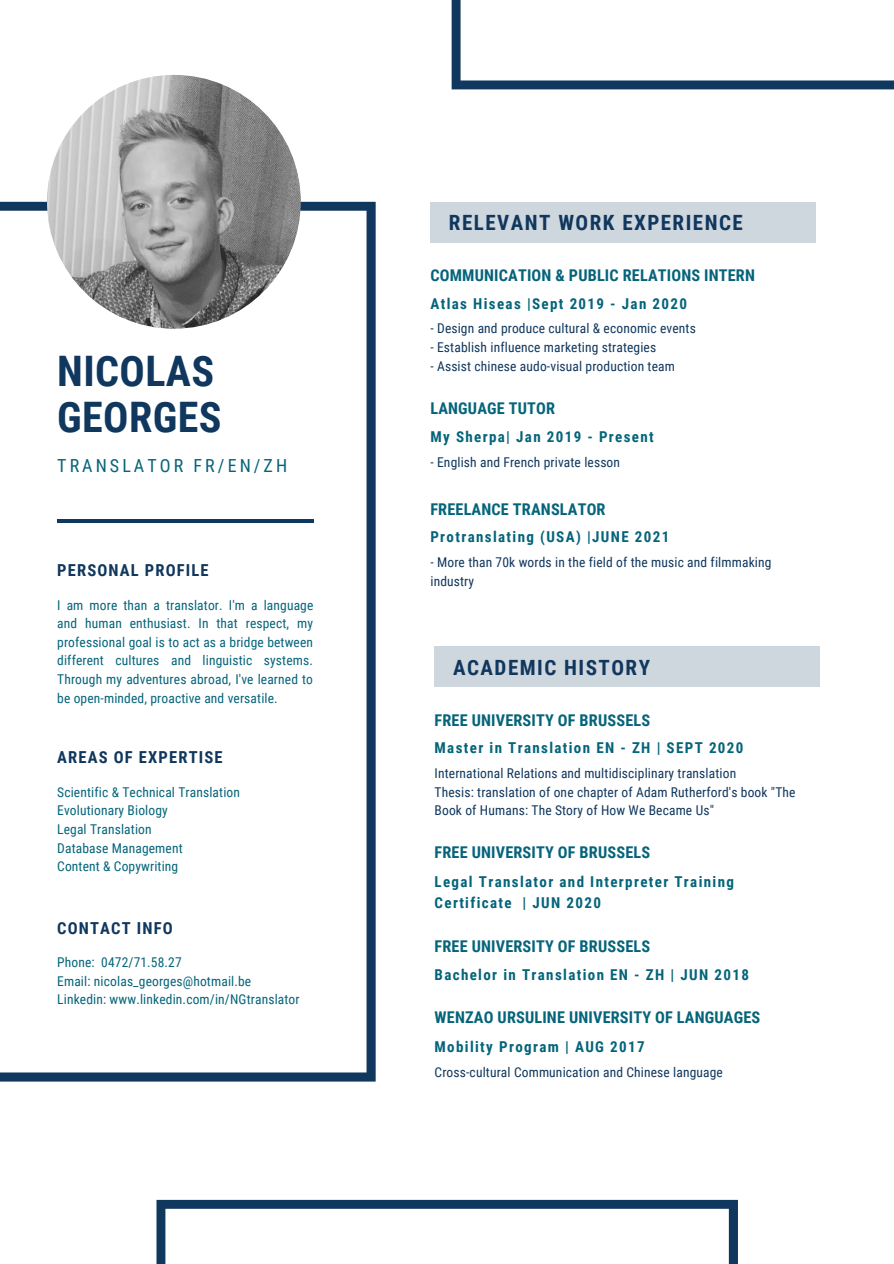
<style>
.page{position:relative;width:894px;height:1264px;background:#fff}
.page>*{position:absolute;margin:0;border:0;box-sizing:border-box;transform-origin:0 0}
.t1{font:700 42px "Roboto Condensed";letter-spacing:.01em;color:#10375d}
.t2{font:700 21px "Roboto Condensed";letter-spacing:.07em;color:#10375d}
.t3{font:18px "Roboto Condensed";letter-spacing:.17em;color:#05647a}
.t4{font:700 16.5px "Roboto Condensed";letter-spacing:.07em;color:#10375d}
.t5{font:700 16.2px "Roboto Condensed";letter-spacing:.01em;color:#05647a}
.t6{font:700 15px "Roboto Condensed";letter-spacing:.09em;color:#05647a}
.t7{font:13.5px/18.6px "Roboto Condensed";letter-spacing:.01em;color:#05647a;text-align:justify}
.t8{font:13.5px/18.6px "Roboto Condensed";letter-spacing:.01em;color:#10375d}
</style>
<div class="page">
<div style="left:430px;top:202px;width:385px;height:40px;background:#cfd7de"></div>
<svg style="left:0;top:202px;width:375px;height:879px"></svg>
<hr style="left:57px;top:519px;width:257px;height:3px;background:#10375d">
<div style="left:434px;top:646px;width:385px;height:40px;background:#cfd7de"></div>
<img style="left:47px;top:75px;width:254px;height:254px;border-radius:50%">
<svg style="left:451px;top:0;width:442px;height:89px"></svg>
<svg style="left:156px;top:1199px;width:581px;height:64px"></svg>
<p class="t1" style="left:57px;top:347px;width:158px">NICOLAS</p>
<p class="t1" style="left:57px;top:393px;width:166px">GEORGES</p>
<p class="t3" style="left:57px;top:455px;width:231px">TRANSLATOR FR/EN/ZH</p>
<p class="t4" style="left:57px;top:560px;width:153px">PERSONAL PROFILE</p>
<p class="t7" style="left:57px;top:595px;width:257px">I am more than a translator. I'm a language and human enthusiast. In that respect, my professional goal is to act as a bridge between different cultures and linguistic systems.<br>Through my adventures abroad, I've learned to be open-minded, proactive and versatile.</p>
<p class="t4" style="left:57px;top:747px;width:167px">AREAS OF EXPERTISE</p>
<p class="t7" style="left:57px;top:782px;width:184px">Scientific &amp; Technical Translation</p>
<p class="t7" style="left:57px;top:801px;width:112px">Evolutionary Biology</p>
<p class="t7" style="left:57px;top:820px;width:96px">Legal Translation</p>
<p class="t7" style="left:57px;top:838px;width:127px">Database Management</p>
<p class="t7" style="left:57px;top:857px;width:122px">Content &amp; Copywriting</p>
<p class="t4" style="left:57px;top:918px;width:117px">CONTACT INFO</p>
<p class="t7" style="left:57px;top:953px;width:126px">Phone: 0472/71.58.27</p>
<p class="t7" style="left:57px;top:971px;width:195px">Email: nicolas_georges@hotmail.be</p>
<p class="t7" style="left:57px;top:990px;width:244px">Linkedin: www.linkedin.com/in/NGtranslator</p>
<p class="t2" style="left:449px;top:211px;width:295px">RELEVANT WORK EXPERIENCE</p>
<p class="t5" style="left:430px;top:266px;width:326px">COMMUNICATION &amp; PUBLIC RELATIONS INTERN</p>
<p class="t6" style="left:430px;top:295px;width:258px">Atlas Hiseas |Sept 2019 - Jan 2020</p>
<p class="t8" style="left:430px;top:319px;width:267px">- Design and produce cultural &amp; economic events</p>
<p class="t8" style="left:430px;top:338px;width:227px">- Establish influence marketing strategies</p>
<p class="t8" style="left:430px;top:357px;width:246px">- Assist chinese audo-visual production team</p>
<p class="t5" style="left:430px;top:398px;width:126px">LANGUAGE TUTOR</p>
<p class="t6" style="left:430px;top:428px;width:225px">My Sherpa| Jan 2019 - Present</p>
<p class="t8" style="left:430px;top:453px;width:191px">- English and French private lesson</p>
<p class="t5" style="left:430px;top:499px;width:177px">FREELANCE TRANSLATOR</p>
<p class="t6" style="left:430px;top:528px;width:240px">Protranslating (USA) |JUNE 2021</p>
<p class="t8" style="left:430px;top:553px;width:342px">- More than 70k words in the field of the music and filmmaking industry</p>
<p class="t2" style="left:453px;top:655px;width:198px">ACADEMIC HISTORY</p>
<p class="t5" style="left:434px;top:710px;width:217px">FREE UNIVERSITY OF BRUSSELS</p>
<p class="t6" style="left:434px;top:739px;width:310px">Master in Translation EN - ZH | SEPT 2020</p>
<p class="t8" style="left:434px;top:764px;width:303px">International Relations and multidisciplinary translation</p>
<p class="t8" style="left:434px;top:782px;width:362px">Thesis: translation of one chapter of Adam Rutherford's book "The<br>Book of Humans: The Story of How We Became Us"</p>
<p class="t5" style="left:434px;top:843px;width:217px">FREE UNIVERSITY OF BRUSSELS</p>
<p class="t6" style="left:434px;top:873px;width:301px">Legal Translator and Interpreter Training</p>
<p class="t6" style="left:434px;top:894px;width:168px">Certificate | JUN 2020</p>
<p class="t5" style="left:434px;top:936px;width:217px">FREE UNIVERSITY OF BRUSSELS</p>
<p class="t6" style="left:434px;top:966px;width:316px">Bachelor in Translation EN - ZH | JUN 2018</p>
<p class="t5" style="left:434px;top:1008px;width:327px">WENZAO URSULINE UNIVERSITY OF LANGUAGES</p>
<p class="t6" style="left:434px;top:1038px;width:211px">Mobility Program | AUG 2017</p>
<p class="t8" style="left:434px;top:1062px;width:290px">Cross-cultural Communication and Chinese language</p>
</div>
